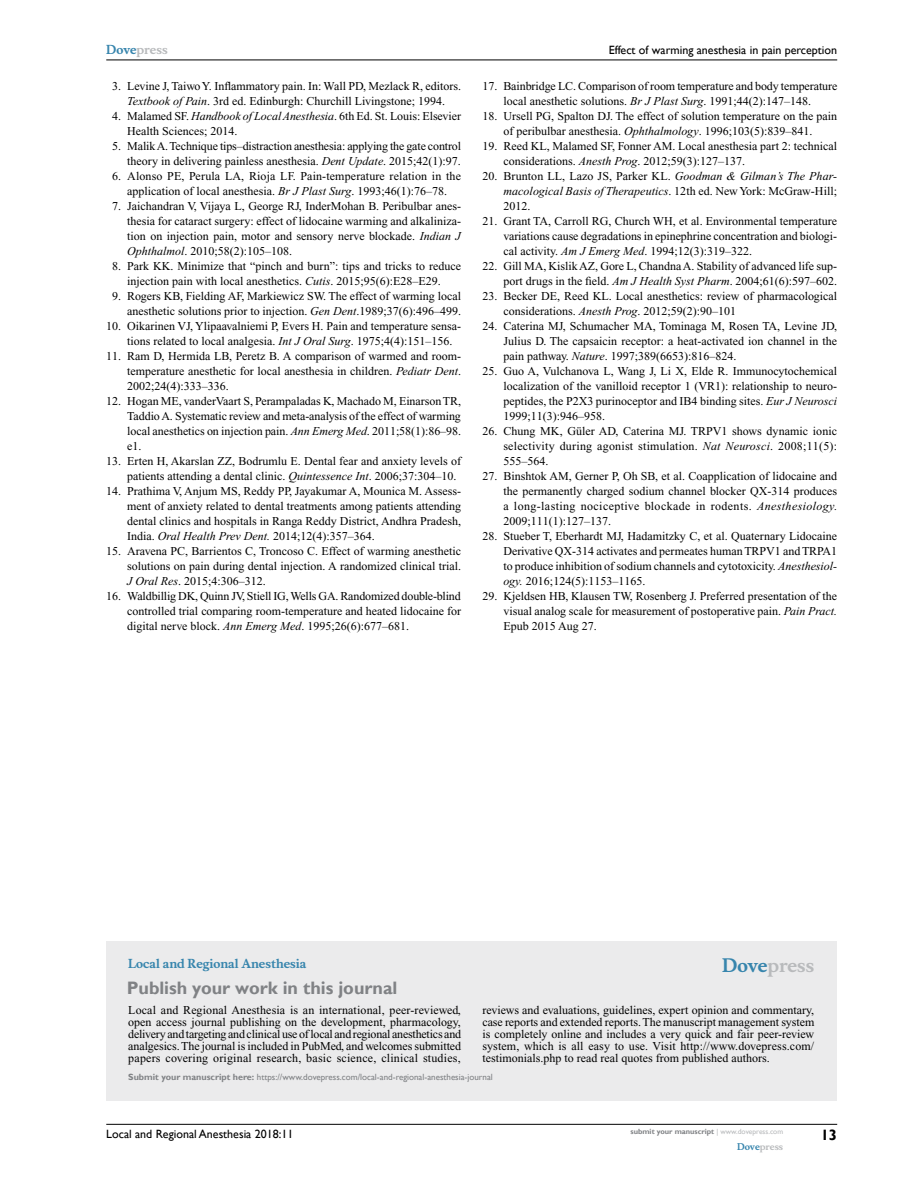
<style>
.page{position:relative;width:918px;height:1188px;background:#fff}
.page>*{position:absolute;margin:0;border:0;box-sizing:border-box;transform-origin:0 0}
.t1{font:700 18px "Gill Sans";color:#808285}
.t2{font:700 18px "Musee";color:#b8babc}
.t3{font:700 15px "Gill Sans";color:#000}
.t4{font:12px/15px "Times New Roman";color:#000;text-align:justify}
.t5{font:12px "Gill Sans";color:#000}
.t6{font:700 12px "Musee";color:#3785ad}
.t7{font:700 12px "Musee";color:#b8babc}
.t8{font:9px "Gill Sans";color:#808285}
.t9{font:700 9px "Musee";color:#b8babc}
.t10{font:700 7.5px "Gill Sans";color:#808285}
.s1{color:#3785ad}
.s2{font-style:italic}
.s3{font-weight:700}
.s4{font-weight:400;color:#b8babc}
</style>
<div class="page">
<div style="left:106px;top:941px;width:731px;height:159px;background:#ebebec"></div>
<hr style="left:106px;top:1124px;width:731px;height:1px;background:#000">
<hr style="left:106px;top:60px;width:731px;height:1px;background:#000">
<p class="t7" style="left:106px;top:43px;width:63px"><span class="s1">Dove</span>press</p>
<p class="t4" style="left:112px;top:79px;width:350px;text-align:center">3. Levine J, Taiwo Y. Inflammatory pain. In: Wall PD, Mezlack R, editors.<br><span class="s2">Textbook of Pain</span>. 3rd ed. Edinburgh: Churchill Livingstone; 1994.</p>
<p class="t4" style="left:127px;top:109px;width:335px;text-indent:-15px">4. Malamed SF. <span class="s2">Handbook of Local Anesthesia</span>. 6th Ed. St. Louis: Elsevier<br>Health Sciences; 2014.</p>
<p class="t4" style="left:112px;top:139px;width:350px;text-align:right">5. Malik A. Technique tips–distraction anesthesia: applying the gate control theory in delivering painless anesthesia. <span class="s2">Dent Update</span>. 2015;42(1):97.</p>
<p class="t4" style="left:112px;top:169px;width:350px;text-align:center">6. Alonso PE, Perula LA, Rioja LF. Pain-temperature relation in the application of local anesthesia. <span class="s2">Br J Plast Surg</span>. 1993;46(1):76–78.</p>
<p class="t4" style="left:127px;top:199px;width:335px;text-indent:-15px">7. Jaichandran V, Vijaya L, George RJ, InderMohan B. Peribulbar anes&shy;thesia for cataract surgery: effect of lidocaine warming and alkaliniza&shy;tion on injection pain, motor and sensory nerve blockade. <span class="s2">Indian J Ophthalmol</span>. 2010;58(2):105–108.</p>
<p class="t4" style="left:112px;top:259px;width:350px;text-align:center">8. Park KK. Minimize that “pinch and burn”: tips and tricks to reduce injection pain with local anesthetics. <span class="s2">Cutis</span>. 2015;95(6):E28–E29.</p>
<p class="t4" style="left:112px;top:289px;width:350px;text-align:right">9. Rogers KB, Fielding AF, Markiewicz SW. The effect of warming local anesthetic solutions prior to injection. <span class="s2">Gen Dent</span>.1989;37(6):496–499.</p>
<p class="t4" style="left:127px;top:319px;width:335px;text-indent:-21px">10. Oikarinen VJ, Ylipaavalniemi P, Evers H. Pain and temperature sensa&shy;tions related to local analgesia. <span class="s2">Int J Oral Surg</span>. 1975;4(4):151–156.</p>
<p class="t4" style="left:127px;top:349px;width:335px;text-indent:-21px">11. Ram D, Hermida LB, Peretz B. A comparison of warmed and room&shy;temperature anesthetic for local anesthesia in children. <span class="s2">Pediatr Dent</span>.<br>2002;24(4):333–336.</p>
<p class="t4" style="left:127px;top:394px;width:335px;text-indent:-21px">12. Hogan ME, vanderVaart S, Perampaladas K, Machado M, Einarson TR, Taddio A. Systematic review and meta-analysis of the effect of warming local anesthetics on injection pain. <span class="s2">Ann Emerg Med</span>. 2011;58(1):86–98. e1.</p>
<p class="t4" style="left:127px;top:454px;width:335px;text-indent:-21px">13. Erten H, Akarslan ZZ, Bodrumlu E. Dental fear and anxiety levels of patients attending a dental clinic. <span class="s2">Quintessence Int</span>. 2006;37:304–10.</p>
<p class="t4" style="left:127px;top:484px;width:335px;text-indent:-21px">14. Prathima V, Anjum MS, Reddy PP, Jayakumar A, Mounica M. Assess&shy;ment of anxiety related to dental treatments among patients attending dental clinics and hospitals in Ranga Reddy District, Andhra Pradesh, India. <span class="s2">Oral Health Prev Dent.</span> 2014;12(4):357–364.</p>
<p class="t4" style="left:127px;top:544px;width:335px;text-indent:-21px">15. Aravena PC, Barrientos C, Troncoso C. Effect of warming anesthetic solutions on pain during dental injection. A randomized clinical trial.<br><span class="s2">J Oral Res</span>. 2015;4:306–312.</p>
<p class="t4" style="left:127px;top:589px;width:335px;text-indent:-21px">16. Waldbillig DK, Quinn JV, Stiell IG, Wells GA. Randomized double-blind controlled trial comparing room-temperature and heated lidocaine for digital nerve block. <span class="s2">Ann Emerg Med</span>. 1995;26(6):677–681.</p>
<p class="t5" style="left:609px;top:43px;width:230px">Effect of warming anesthesia in pain perception</p>
<p class="t4" style="left:482px;top:79px;width:357px;text-align:center">17. Bainbridge LC. Comparison of room temperature and body temperature local anesthetic solutions. <span class="s2">Br J Plast Surg</span>. 1991;44(2):147–148.</p>
<p class="t4" style="left:482px;top:109px;width:356px;text-align:center">18. Ursell PG, Spalton DJ. The effect of solution temperature on the pain of peribulbar anesthesia. <span class="s2">Ophthalmology</span>. 1996;103(5):839–841.</p>
<p class="t4" style="left:503px;top:139px;width:335px;text-indent:-21px">19. Reed KL, Malamed SF, Fonner AM. Local anesthesia part 2: technical considerations. <span class="s2">Anesth Prog</span>. 2012;59(3):127–137.</p>
<p class="t4" style="left:503px;top:169px;width:335px;text-indent:-21px">20. Brunton LL, Lazo JS, Parker KL. <span class="s2">Goodman &amp; Gilman’s The Phar&shy;macological Basis of Therapeutics</span>. 12th ed. New York: McGraw-Hill; 2012.</p>
<p class="t4" style="left:503px;top:214px;width:335px;text-indent:-21px">21. Grant TA, Carroll RG, Church WH, et al. Environmental temperature variations cause degradations in epinephrine concentration and biologi&shy;cal activity. <span class="s2">Am J Emerg Med</span>. 1994;12(3):319–322.</p>
<p class="t4" style="left:482px;top:259px;width:356px;text-align:right">22. Gill MA, Kislik AZ, Gore L, Chandna A. Stability of advanced life sup&shy;port drugs in the field. <span class="s2">Am J Health Syst Pharm</span>. 2004;61(6):597–602.</p>
<p class="t4" style="left:503px;top:289px;width:335px;text-indent:-21px">23. Becker DE, Reed KL. Local anesthetics: review of pharmacological considerations. <span class="s2">Anesth Prog</span>. 2012;59(2):90–101</p>
<p class="t4" style="left:503px;top:319px;width:335px;text-indent:-21px">24. Caterina MJ, Schumacher MA, Tominaga M, Rosen TA, Levine JD, Julius D. The capsaicin receptor: a heat-activated ion channel in the pain pathway. <span class="s2">Nature</span>. 1997;389(6653):816–824.</p>
<p class="t4" style="left:503px;top:364px;width:335px;text-indent:-21px">25. Guo A, Vulchanova L, Wang J, Li X, Elde R. Immunocytochemical localization of the vanilloid receptor 1 (VR1): relationship to neuro&shy;peptides, the P2X3 purinoceptor and IB4 binding sites. <span class="s2">Eur J Neurosci </span>1999;11(3):946–958.</p>
<p class="t4" style="left:503px;top:424px;width:335px;text-indent:-21px">26. Chung MK, Güler AD, Caterina MJ. TRPV1 shows dynamic ionic selectivity during agonist stimulation. <span class="s2">Nat Neurosci</span>. 2008;11(5):<br>555–564.</p>
<p class="t4" style="left:503px;top:469px;width:335px;text-indent:-21px">27. Binshtok AM, Gerner P, Oh SB, et al. Coapplication of lidocaine and the permanently charged sodium channel blocker QX-314 produces a long-lasting nociceptive blockade in rodents. <span class="s2">Anesthesiology.<br></span>2009;111(1):127–137.</p>
<p class="t4" style="left:503px;top:529px;width:335px;text-indent:-21px">28. Stueber T, Eberhardt MJ, Hadamitzky C, et al. Quaternary Lidocaine Derivative QX-314 activates and permeates human TRPV1 and TRPA1 to produce inhibition of sodium channels and cytotoxicity. <span class="s2">Anesthesiol&shy;ogy.</span> 2016;124(5):1153–1165.</p>
<p class="t4" style="left:503px;top:589px;width:335px;text-indent:-21px">29. Kjeldsen HB, Klausen TW, Rosenberg J. Preferred presentation of the visual analog scale for measurement of postoperative pain. <span class="s2">Pain Pract.<br></span>Epub 2015 Aug 27.</p>
<p class="t6" style="left:128px;top:956px;width:180px">Local and Regional Anesthesia</p>
<h1 class="t1" style="left:127px;top:977px;width:272px">Publish your work in this journal</h1>
<h1 class="t2" style="left:722px;top:955px;width:94px"><span class="s1">Dove</span>press</h1>
<p class="t4" style="left:128px;top:1004px;width:334px;line-height:12px">Local and Regional Anesthesia is an international, peer-reviewed, open access journal publishing on the development, pharmacology, delivery and targeting and clinical use of local and regional anesthetics and analgesics. The journal is included in PubMed, and welcomes submitted papers covering original research, basic science, clinical studies,</p>
<p class="t4" style="left:482px;top:1004px;width:334px;line-height:12px">reviews and evaluations, guidelines, expert opinion and commentary, case reports and extended reports. The manuscript management system is completely online and includes a very quick and fair peer-review system, which is all easy to use. Visit http://www.dovepress.com/ testimonials.php to read real quotes from published authors.</p>
<p class="t8" style="left:128px;top:1072px;width:366px"><span class="s3">Submit your manuscript here:</span> https://www.dovepress.com/local-and-regional-anesthesia-journal</p>
<p class="t5" style="left:106px;top:1127px;width:189px">Local and Regional Anesthesia 2018:11</p>
<p class="t10" style="left:631px;top:1127px;width:154px">submit your manuscript <span class="s4">| www.dovepress.com</span></p>
<p class="t9" style="left:737px;top:1141px;width:48px"><span class="s1">Dove</span>press</p>
<p class="t3" style="left:821px;top:1126px;width:18px">13</p>
</div>
